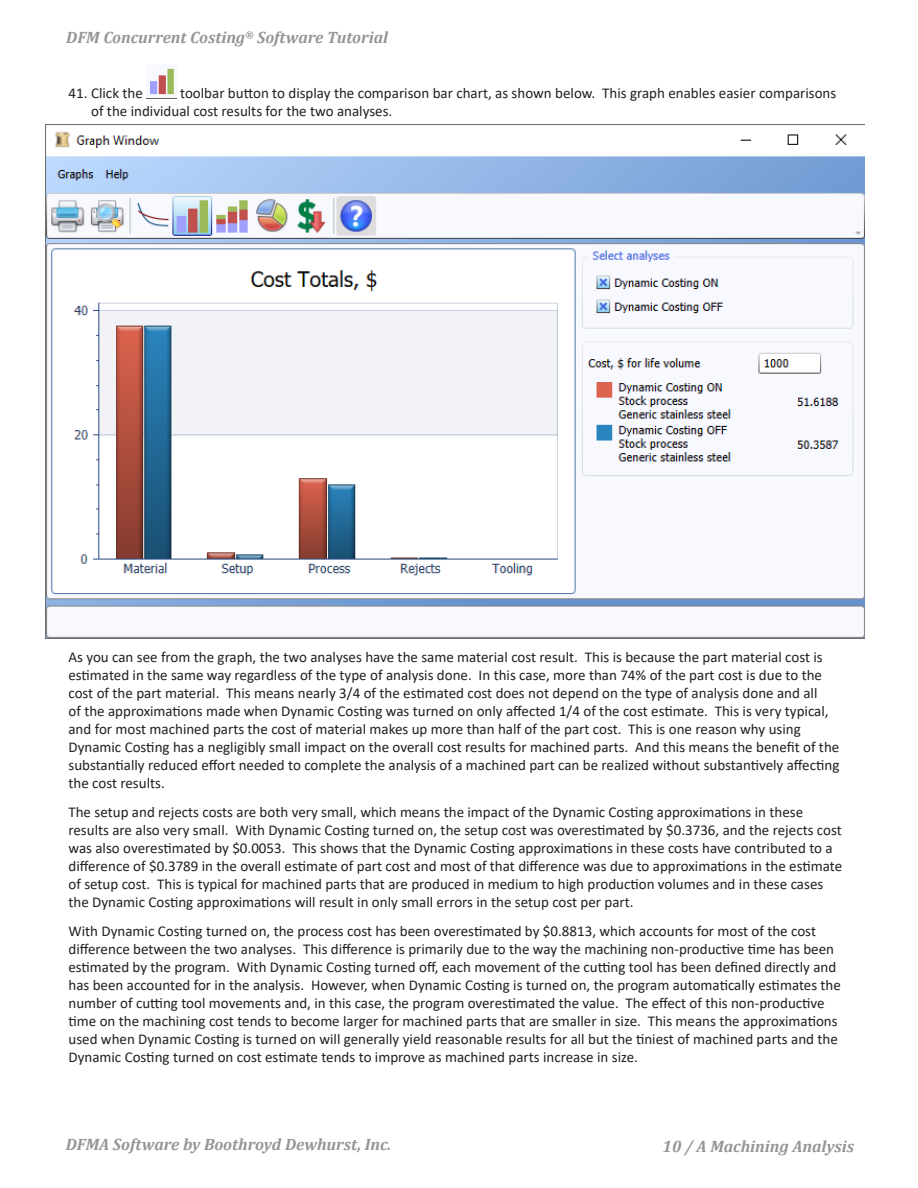
<style>
.page{position:relative;width:918px;height:1188px;background:#fff}
.page>*{position:absolute;margin:0;border:0;box-sizing:border-box;transform-origin:0 0}
.t1{font:italic 700 16.5px "Cambria";color:#939598}
.Column_inside{font:15px/18px "Calibri";color:#231f20}
.Numberlist{font:15px/18px "Calibri";color:#231f20}
</style>
<div class="page">
<img style="left:150px;top:68px;width:24px;height:27px">
<img style="left:45px;top:125px;width:819px;height:514px">
<p class="t1" style="left:66px;top:26px;width:323px">DFM Concurrent Costing<sup>®</sup> Software Tutorial</p>
<p class="Numberlist" style="left:91px;top:84px;width:747px;text-indent:89px">toolbar button to display the comparison bar chart, as shown below. This graph enables easier comparisons of the individual cost results for the two analyses.</p>
<p class="Numberlist" style="left:68px;top:84px;width:76px">41. Click the</p>
<p class="Column_inside" style="left:68px;top:648px;width:772px">As you can see from the graph, the two analyses have the same material cost result. This is because the part material cost is estimated in the same way regardless of the type of analysis done. In this case, more than 74% of the part cost is due to the cost of the part material. This means nearly 3/4 of the estimated cost does not depend on the type of analysis done and all<br>of the approximations made when Dynamic Costing was turned on only affected 1/4 of the cost estimate. This is very typical, and for most machined parts the cost of material makes up more than half of the part cost. This is one reason why using Dynamic Costing has a negligibly small impact on the overall cost results for machined parts. And this means the benefit of the substantially reduced effort needed to complete the analysis of a machined part can be realized without substantively affecting the cost results.</p>
<p class="Column_inside" style="left:68px;top:803px;width:775px">The setup and rejects costs are both very small, which means the impact of the Dynamic Costing approximations in these results are also very small. With Dynamic Costing turned on, the setup cost was overestimated by $0.3736, and the rejects cost was also overestimated by $0.0053. This shows that the Dynamic Costing approximations in these costs have contributed to a difference of $0.3789 in the overall estimate of part cost and most of that difference was due to approximations in the estimate of setup cost. This is typical for machined parts that are produced in medium to high production volumes and in these cases the Dynamic Costing approximations will result in only small errors in the setup cost per part.</p>
<p class="Column_inside" style="left:68px;top:922px;width:774px">With Dynamic Costing turned on, the process cost has been overestimated by $0.8813, which accounts for most of the cost difference between the two analyses. This difference is primarily due to the way the machining non-productive time has been estimated by the program. With Dynamic Costing turned off, each movement of the cutting tool has been defined directly and has been accounted for in the analysis. However, when Dynamic Costing is turned on, the program automatically estimates the number of cutting tool movements and, in this case, the program overestimated the value. The effect of this non-productive time on the machining cost tends to become larger for machined parts that are smaller in size. This means the approximations used when Dynamic Costing is turned on will generally yield reasonable results for all but the tiniest of machined parts and the Dynamic Costing turned on cost estimate tends to improve as machined parts increase in size.</p>
<p class="t1" style="left:66px;top:1133px;width:327px">DFMA Software by Boothroyd Dewhurst, Inc.</p>
<p class="t1" style="left:663px;top:1135px;width:193px">10 / A Machining Analysis</p>
</div>
